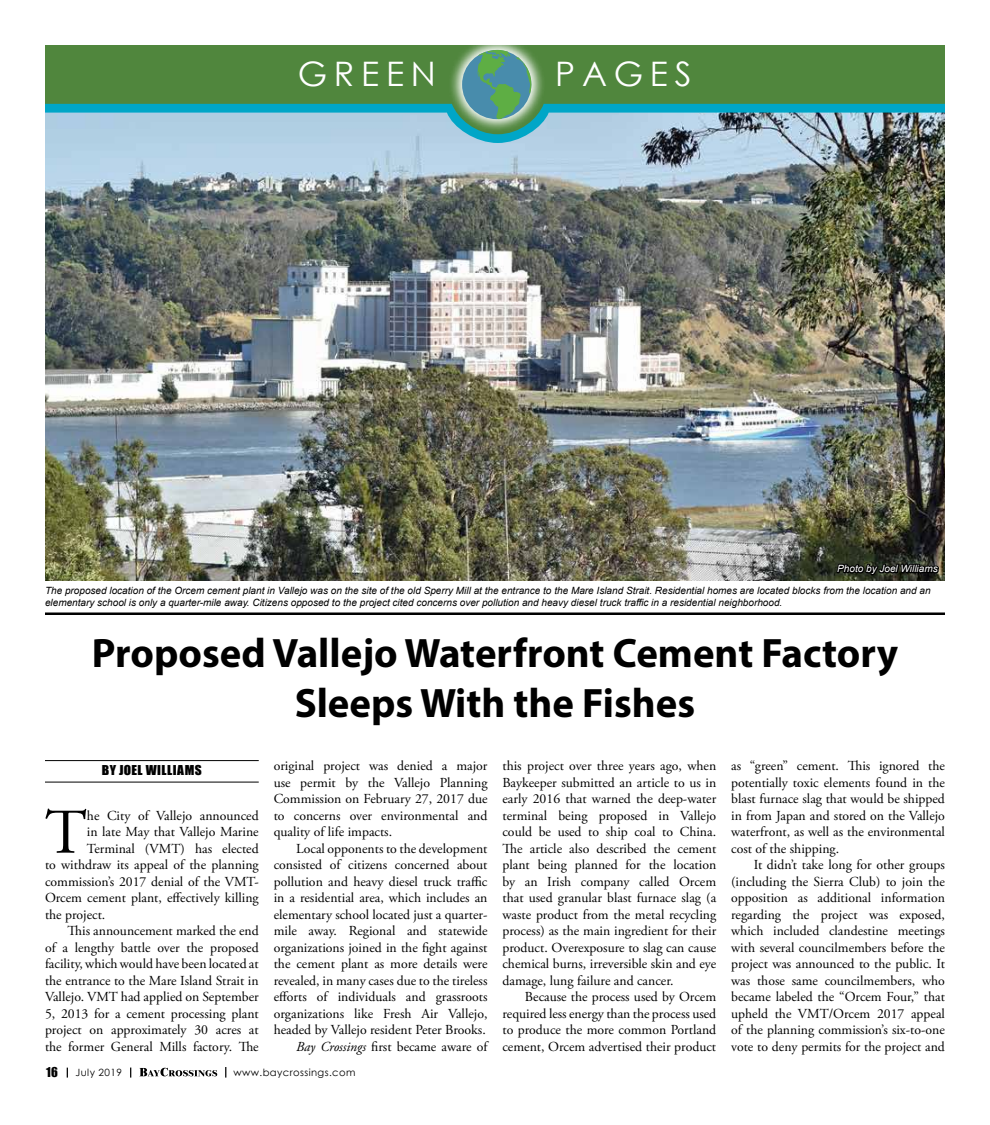
<style>
.page{position:relative;width:990px;height:1125px;background:#fff}
.page>*{position:absolute;margin:0;border:0;box-sizing:border-box;transform-origin:0 0}
.t1{font:63.5px "Adobe Garamond Pro";color:#000}
.t2{font:700 41.25px/50px "Myriad Pro";color:#000;text-align:center}
.t3{font:33.75px "Century Gothic";letter-spacing:.2em;color:#fff}
.t4{font:13.75px/16.5px "Adobe Garamond Pro";color:#000;text-align:justify}
.t5{font:12.5px "Impact";letter-spacing:.03em;color:#000;scale:1.08 1}
.t6{font:12.5px "Impact";letter-spacing:.03em;color:#000}
.t7{font:italic 10px/12px "Arial";color:#000}
.t8{font:10px "Century Gothic";letter-spacing:.04em;color:#000}
.t9{font:italic 10px "Arial";color:#fff}
.s1{font-style:italic}
</style>
<div class="page">
<svg style="left:139px;top:1068px;width:78px;height:8px"></svg>
<hr style="left:45px;top:782px;width:214px;height:1px;background:#000">
<hr style="left:45px;top:760px;width:214px;height:1px;background:#000">
<img style="left:45px;top:143px;width:900px;height:437px">
<svg style="left:45px;top:134px;width:900px;height:9px;background:#9bbacc"></svg>
<svg style="left:45px;top:45px;width:900px;height:89px;background:#5c976e"></svg>
<svg style="left:449px;top:45px;width:96px;height:88px;background:#66a37b"></svg>
<div style="left:462px;top:50px;width:69px;height:69px;background:#488cac;border-radius:50%"></div>
<svg style="left:478px;top:50px;width:55px;height:69px"></svg>
<hr style="left:45px;top:612px;width:900px;height:3px;background:#000">
<img style="left:835px;top:477px;width:106px;height:136px">
<h3 class="t3" style="left:298px;top:50px;width:140px">GREEN</h3>
<h3 class="t3" style="left:555px;top:50px;width:138px">PAGES</h3>
<p class="t9" style="left:837px;top:562px;width:102px">Photo by Joel Williams</p>
<p class="t7" style="left:45px;top:584px;width:887px">The proposed location of the Orcem cement plant in Vallejo was on the site of the old Sperry Mill at the entrance to the Mare Island Strait. Residential homes are located blocks from the location and an elementary school is only a quarter-mile away. Citizens opposed to the project cited concerns over pollution and heavy diesel truck traffic in a residential neighborhood.</p>
<h2 class="t2" style="left:92px;top:627px;width:808px">Proposed Vallejo Waterfront Cement Factory<br>Sleeps With the Fishes</h2>
<p class="t5" style="left:102px;top:761px;width:94px">BY JOEL WILLIAMS</p>
<h1 class="t1" style="left:45px;top:794px;width:43px">T</h1>
<p class="t4" style="left:87px;top:808px;width:173px">he City of Vallejo announced</p>
<p class="t4" style="left:87px;top:824px;width:173px">in late May that Vallejo Marine</p>
<p class="t4" style="left:87px;top:841px;width:173px">Terminal (VMT) has elected</p>
<p class="t4" style="left:45px;top:857px;width:215px">to withdraw its appeal of the planning</p>
<p class="t4" style="left:45px;top:874px;width:215px">commission’s 2017 denial of the VMT-</p>
<p class="t4" style="left:45px;top:890px;width:215px">Orcem cement plant, effectively killing</p>
<p class="t4" style="left:45px;top:907px;width:62px">the project.</p>
<p class="t4" style="left:67px;top:923px;width:193px">This announcement marked the end</p>
<p class="t4" style="left:45px;top:940px;width:215px">of a lengthy battle over the proposed</p>
<p class="t4" style="left:45px;top:956px;width:215px">facility, which would have been located at</p>
<p class="t4" style="left:45px;top:973px;width:215px">the entrance to the Mare Island Strait in</p>
<p class="t4" style="left:45px;top:989px;width:215px">Vallejo. VMT had applied on September</p>
<p class="t4" style="left:45px;top:1006px;width:215px">5, 2013 for a cement processing plant</p>
<p class="t4" style="left:45px;top:1022px;width:215px">project on approximately 30 acres at</p>
<p class="t4" style="left:45px;top:1039px;width:215px">the former General Mills factory. The</p>
<p class="t4" style="left:274px;top:758px;width:215px">original project was denied a major use permit by the Vallejo Planning Commission on February 27, 2017 due to concerns over environmental and quality of life impacts.</p>
<p class="t4" style="left:274px;top:841px;width:215px;text-align:right">Local opponents to the development consisted of citizens concerned about pollution and heavy diesel truck traffic in a residential area, which includes an elementary school located just a quarter&shy;mile away. Regional and statewide organizations joined in the fight against the cement plant as more details were revealed, in many cases due to the tireless efforts of individuals and grassroots organizations like Fresh Air Vallejo, headed by Vallejo resident Peter Brooks.<br><span class="s1">Bay Crossings</span> first became aware of</p>
<p class="t6" style="left:46px;top:1063px;width:13px">16</p>
<p class="t8" style="left:76px;top:1066px;width:48px">July 2019</p>
<p class="t8" style="left:233px;top:1066px;width:123px">www.baycrossings.com</p>
<p class="t4" style="left:502px;top:758px;width:215px">this project over three years ago, when Baykeeper submitted an article to us in early 2016 that warned the deep-water terminal being proposed in Vallejo could be used to ship coal to China.<br>The article also described the cement plant being planned for the location by an Irish company called Orcem that used granular blast furnace slag (a waste product from the metal recycling process) as the main ingredient for their product. Overexposure to slag can cause chemical burns, irreversible skin and eye damage, lung failure and cancer.</p>
<p class="t4" style="left:502px;top:989px;width:215px;text-indent:22px">Because the process used by Orcem required less energy than the process used to produce the more common Portland cement, Orcem advertised their product</p>
<p class="t4" style="left:731px;top:758px;width:215px">as “green” cement. This ignored the potentially toxic elements found in the blast furnace slag that would be shipped in from Japan and stored on the Vallejo waterfront, as well as the environmental cost of the shipping.</p>
<p class="t4" style="left:731px;top:857px;width:215px;text-indent:22px">It didn’t take long for other groups (including the Sierra Club) to join the opposition as additional information regarding the project was exposed, which included clandestine meetings with several councilmembers before the project was announced to the public. It was those same councilmembers, who became labeled the “Orcem Four,” that upheld the VMT/Orcem 2017 appeal of the planning commission’s six-to-one vote to deny permits for the project and</p>
</div>
